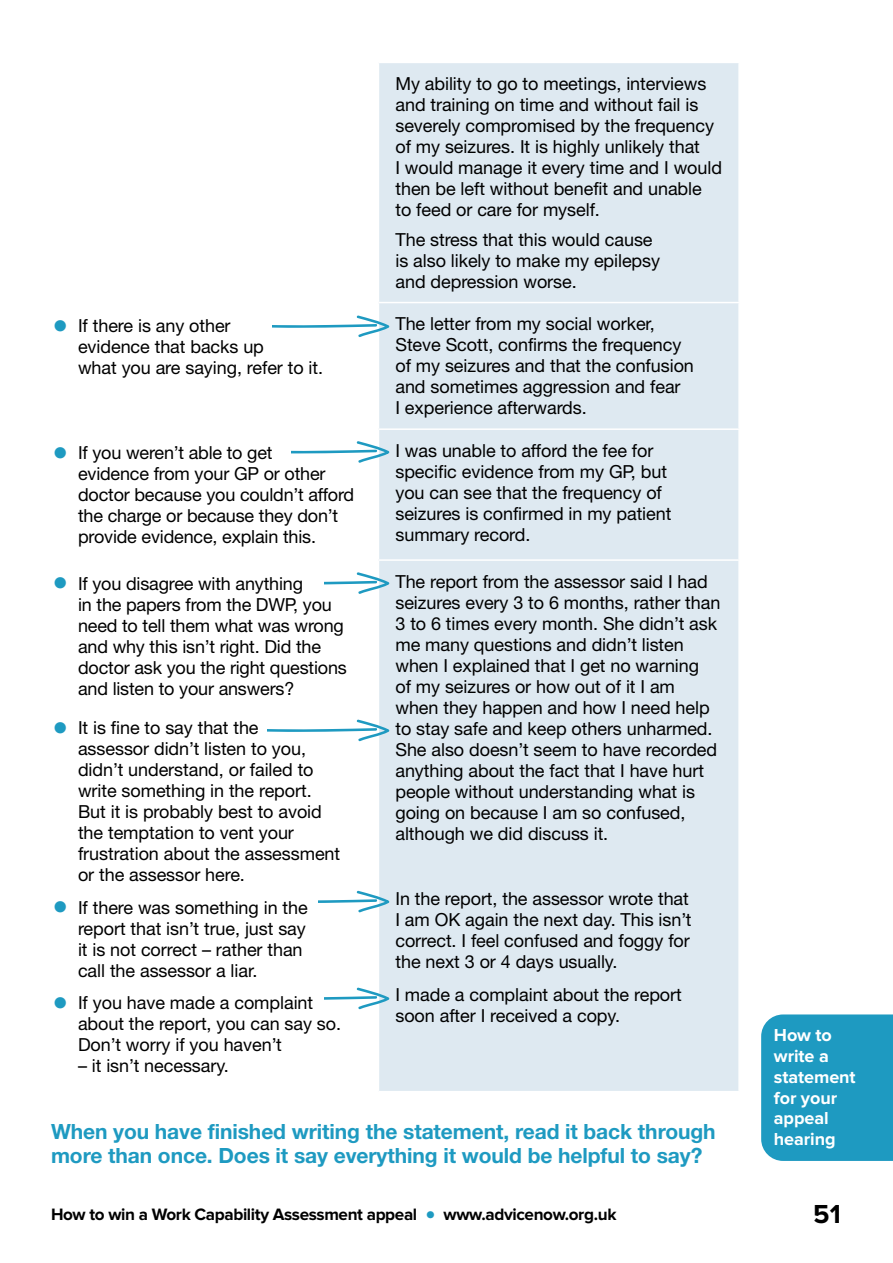
<style>
.page{position:relative;width:893px;height:1263px;background:#fff}
.page>*{position:absolute;margin:0;border:0;box-sizing:border-box;transform-origin:0 0}
.t1{font:700 27px "Proxima Nova";color:#000}
.t2{font:700 21px/24px "Helvetica Neue LT Std";letter-spacing:-.005em;color:#1e9ac1}
.t3{font:18px/21px "Helvetica Neue LT Std";letter-spacing:-.005em;color:#000}
.t4{font:700 18px/20.7px "Proxima Nova";letter-spacing:-.005em;color:#fff}
.t5{font:700 17.1px "Proxima Nova";letter-spacing:-.02em;color:#000}
.s1{font-size:31.5px;color:#1e9ac1}
.s2{font-size:30px;color:#1e9ac1}
</style>
<div class="page">
<div style="left:761px;top:1014px;width:132px;height:147px;background:#1e9ac1"></div>
<div style="left:379px;top:63px;width:359px;height:1028px;background:#dee9f1"></div>
<hr style="left:378px;top:302px;width:362px;height:1px;background:#fff">
<hr style="left:378px;top:428px;width:362px;height:2px;background:#fff">
<hr style="left:378px;top:559px;width:362px;height:2px;background:#fff">
<svg style="left:272px;top:315px;width:117px;height:22px"></svg>
<svg style="left:291px;top:441px;width:98px;height:22px"></svg>
<svg style="left:318px;top:891px;width:71px;height:21px"></svg>
<svg style="left:325px;top:988px;width:64px;height:21px"></svg>
<svg style="left:268px;top:720px;width:121px;height:21px"></svg>
<svg style="left:325px;top:572px;width:64px;height:22px"></svg>
<p class="t3" style="left:395px;top:73px;width:328px">My ability to go to meetings, interviews and training on time and without fail is severely compromised by the frequency of my seizures. It is highly unlikely that<br>I would manage it every time and I would then be left without benefit and unable to feed or care for myself.</p>
<p class="t3" style="left:395px;top:229px;width:266px">The stress that this would cause is also likely to make my epilepsy and depression worse.</p>
<p class="t3" style="left:78px;top:315px;width:247px;text-indent:-26px"><span class="s1">•</span> If there is any other<br>evidence that backs up<br>what you are saying, refer to it.</p>
<p class="t3" style="left:395px;top:313px;width:300px">The letter from my social worker, Steve Scott, confirms the frequency of my seizures and that the confusion and sometimes aggression and fear<br>I experience afterwards.</p>
<p class="t3" style="left:78px;top:442px;width:278px;text-indent:-26px"><span class="s1">•</span> If you weren’t able to get<br>evidence from your GP or other doctor because you couldn’t afford the charge or because they don’t provide evidence, explain this.</p>
<p class="t3" style="left:395px;top:440px;width:277px">I was unable to afford the fee for specific evidence from my GP, but you can see that the frequency of seizures is confirmed in my patient summary record.</p>
<p class="t3" style="left:78px;top:573px;width:270px;text-indent:-26px"><span class="s1">•</span> If you disagree with anything<br>in the papers from the DWP, you need to tell them what was wrong and why this isn’t right. Did the doctor ask you the right questions and listen to your answers?</p>
<p class="t3" style="left:78px;top:717px;width:264px;text-indent:-26px"><span class="s1">•</span> It is fine to say that the<br>assessor didn’t listen to you, didn’t understand, or failed to write something in the report.<br>But it is probably best to avoid the temptation to vent your frustration about the assessment or the assessor here.</p>
<p class="t3" style="left:78px;top:896px;width:231px;text-indent:-26px"><span class="s1">•</span> If there was something in the report that isn’t true, just say it is not correct – rather than call the assessor a liar.</p>
<p class="t3" style="left:78px;top:992px;width:265px;text-indent:-26px"><span class="s1">•</span> If you have made a complaint about the report, you can say so.<br>Don’t worry if you haven’t</p>
<p class="t3" style="left:78px;top:1055px;width:152px">– it isn’t necessary.</p>
<p class="t3" style="left:395px;top:571px;width:326px">The report from the assessor said I had seizures every 3 to 6 months, rather than 3 to 6 times every month. She didn’t ask me many questions and didn’t listen when I explained that I get no warning<br>of my seizures or how out of it I am when they happen and how I need help to stay safe and keep others unharmed.<br>She also doesn’t seem to have recorded anything about the fact that I have hurt people without understanding what is going on because I am so confused, although we did discuss it.</p>
<p class="t3" style="left:395px;top:888px;width:298px">In the report, the assessor wrote that I am OK again the next day. This isn’t correct. I feel confused and foggy for the next 3 or 4 days usually.</p>
<p class="t3" style="left:395px;top:984px;width:288px">I made a complaint about the report soon after I received a copy.</p>
<p class="t2" style="left:51px;top:1119px;width:666px">When you have finished writing the statement, read it back through more than once. Does it say everything it would be helpful to say?</p>
<p class="t4" style="left:774px;top:1026px;width:83px">How to write a statement for your appeal hearing</p>
<p class="t5" style="left:51px;top:1206px;width:567px">How to win a Work Capability Assessment appeal <span class="s2">•</span> www.advicenow.org.uk</p>
<h1 class="t1" style="left:813px;top:1202px;width:29px">51</h1>
</div>
